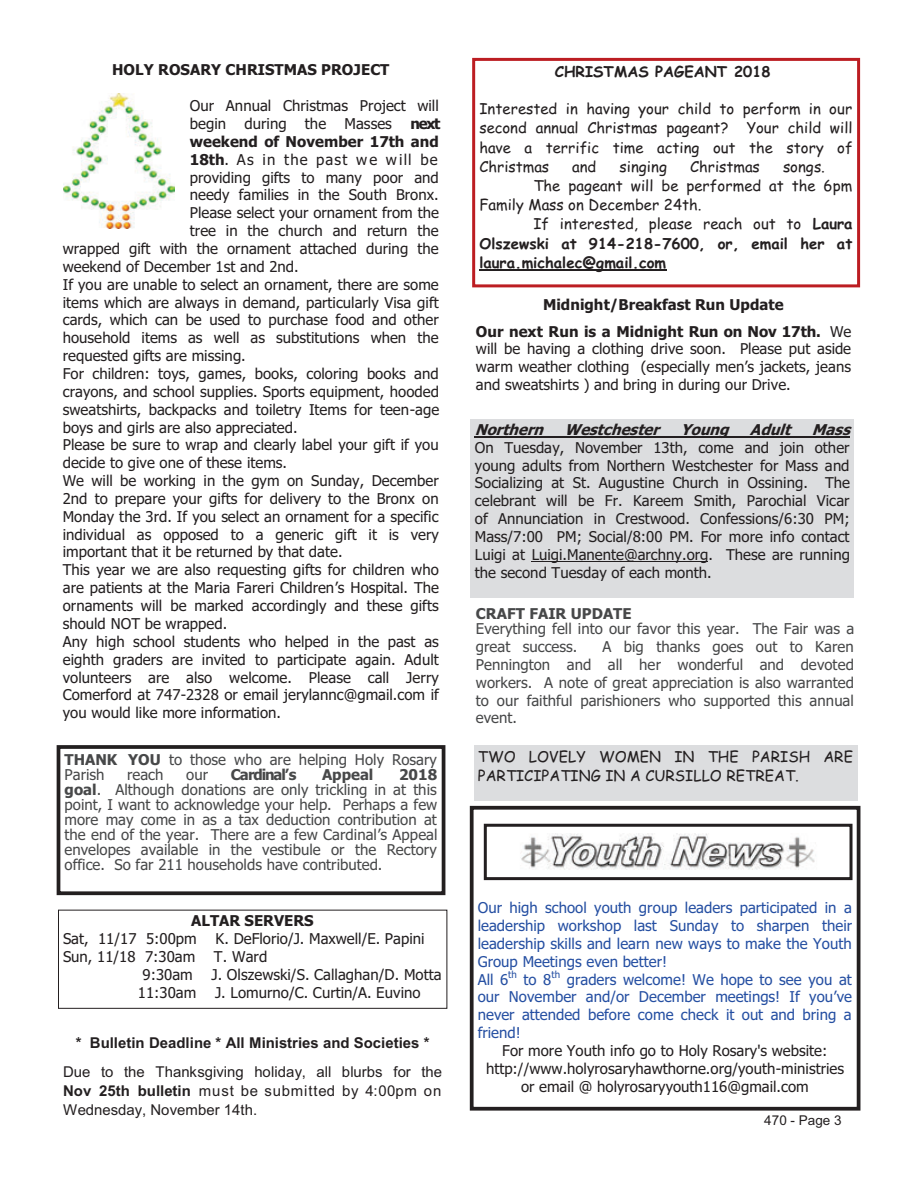
<style>
.page{position:relative;width:918px;height:1188px;background:#fff}
.page>*{position:absolute;margin:0;border:0;box-sizing:border-box;transform-origin:0 0}
.t1{font:15px/17.9px "Tahoma";color:#231f20;text-align:justify}
.t2{font:15px/15px "Tahoma";color:#474849}
.t3{font:15px/19.2px "Comic Sans MS";color:#231f20;text-align:justify}
.t4{font:15px/17.9px "Tahoma";color:#254fa2}
.t5{font:700 15px/26.8px "Tahoma";color:#231f20;text-align:center}
.t6{font:15px/19.5px "Arial";letter-spacing:.01em;color:#231f20;text-align:justify}
.t7{font:700 15px "Comic Sans MS";color:#231f20}
.t8{font:700 15px "Arial";color:#231f20}
.t9{font:italic 700 15px "Tahoma";color:#231f20}
.t10{font:15px "Tahoma";letter-spacing:.08em;color:#231f20}
.t11{font:700 15px "Tahoma";color:#474849}
.t12{font:700 15px "Tahoma";letter-spacing:-.075em;color:#474849}
.t13{font:13.5px "Arial";letter-spacing:.005em;color:#231f20}
.s1{font-weight:700}
.s2{font-weight:400}
</style>
<div class="page">
<div style="left:58px;top:910px;width:389px;height:99px;border:1px solid #231f20"></div>
<div style="left:470px;top:806px;width:390px;height:305px;border:4px solid #231f20"></div>
<img style="left:521px;top:833px;width:294px;height:37px">
<div style="left:484px;top:824px;width:369px;height:56px;border:3px solid #231f20"></div>
<div style="left:471px;top:419px;width:383px;height:178px;background:#dcdddf"></div>
<hr style="left:475px;top:436px;width:375px;height:1px;background:#231f20">
<hr style="left:532px;top:561px;width:176px;height:1px;background:#231f20">
<div style="left:472px;top:58px;width:388px;height:229px;border:3px solid #bc1d22"></div>
<hr style="left:479px;top:270px;width:187px;height:1px;background:#231f20">
<div style="left:474px;top:746px;width:383px;height:55px;background:#dcdddf"></div>
<img style="left:64px;top:93px;width:110px;height:135px">
<div style="left:57px;top:745px;width:388px;height:150px;border:4px solid #231f20"></div>
<p class="t5" style="left:112px;top:58px;width:279px">HOLY ROSARY CHRISTMAS PROJECT</p>
<p class="t1" style="left:190px;top:98px;width:250px">Our Annual Christmas Project will</p>
<p class="t1" style="left:190px;top:116px;width:252px">begin during the Masses <span class="s1">next</span></p>
<p class="t5" style="left:190px;top:129px;width:250px">weekend of November 17th and</p>
<p class="t10" style="left:190px;top:153px;width:249px"><span class="s1">18th</span>. As in the past we will be</p>
<p class="t1" style="left:190px;top:169px;width:250px">providing gifts to many poor and</p>
<p class="t1" style="left:190px;top:187px;width:250px">needy families in the South Bronx.</p>
<p class="t1" style="left:190px;top:205px;width:250px">Please select your ornament from the</p>
<p class="t1" style="left:190px;top:223px;width:250px">tree in the church and return the</p>
<p class="t1" style="left:63px;top:241px;width:377px">wrapped gift with the ornament attached during the</p>
<p class="t1" style="left:63px;top:259px;width:237px">weekend of December 1st and 2nd.</p>
<p class="t1" style="left:63px;top:277px;width:378px">If you are unable to select an ornament, there are some</p>
<p class="t1" style="left:63px;top:294px;width:377px">items which are always in demand, particularly Visa gift</p>
<p class="t1" style="left:63px;top:312px;width:378px">cards, which can be used to purchase food and other</p>
<p class="t1" style="left:63px;top:330px;width:377px">household items as well as substitutions when the</p>
<p class="t1" style="left:63px;top:348px;width:185px">requested gifts are missing.</p>
<p class="t1" style="left:63px;top:366px;width:378px">For children: toys, games, books, coloring books and</p>
<p class="t1" style="left:63px;top:384px;width:378px">crayons, and school supplies. Sports equipment, hooded</p>
<p class="t1" style="left:63px;top:402px;width:378px">sweatshirts, backpacks and toiletry Items for teen-age</p>
<p class="t1" style="left:63px;top:419px;width:236px">boys and girls are also appreciated.</p>
<p class="t1" style="left:63px;top:437px;width:377px">Please be sure to wrap and clearly label your gift if you</p>
<p class="t1" style="left:63px;top:455px;width:226px">decide to give one of these items.</p>
<p class="t1" style="left:63px;top:473px;width:377px">We will be working in the gym on Sunday, December</p>
<p class="t1" style="left:63px;top:491px;width:377px">2nd to prepare your gifts for delivery to the Bronx on</p>
<p class="t1" style="left:63px;top:509px;width:377px">Monday the 3rd. If you select an ornament for a specific</p>
<p class="t1" style="left:63px;top:527px;width:378px">individual as opposed to a generic gift it is very</p>
<p class="t1" style="left:63px;top:544px;width:281px">important that it be returned by that date.</p>
<p class="t1" style="left:63px;top:562px;width:378px">This year we are also requesting gifts for children who</p>
<p class="t1" style="left:63px;top:580px;width:378px">are patients at the Maria Fareri Children’s Hospital. The</p>
<p class="t1" style="left:63px;top:598px;width:377px">ornaments will be marked accordingly and these gifts</p>
<p class="t1" style="left:63px;top:616px;width:166px">should NOT be wrapped.</p>
<p class="t1" style="left:63px;top:634px;width:378px">Any high school students who helped in the past as</p>
<p class="t1" style="left:63px;top:652px;width:378px">eighth graders are invited to participate again. Adult</p>
<p class="t1" style="left:63px;top:670px;width:378px">volunteers are also welcome. Please call Jerry</p>
<p class="t1" style="left:63px;top:687px;width:378px">Comerford at 747-2328 or email jerylannc@gmail.com if</p>
<p class="t1" style="left:63px;top:705px;width:220px">you would like more information.</p>
<p class="t2" style="left:65px;top:753px;width:374px"><span class="s1">THANK YOU</span> to those who are helping Holy Rosary<br>Parish</p>
<p class="t2" style="left:127px;top:768px;width:38px">reach</p>
<p class="t2" style="left:186px;top:768px;width:23px">our</p>
<p class="t12" style="left:231px;top:768px;width:67px">Cardinal’s</p>
<p class="t11" style="left:322px;top:768px;width:53px">Appeal</p>
<p class="t2" style="left:65px;top:768px;width:374px;text-align:justify;text-indent:334px"><span class="s1">2018 goal</span>. Although donations are only trickling in at this point, I want to acknowledge your help. Perhaps a few more may come in as a tax deduction contribution at the end of the year. There are a few Cardinal’s Appeal envelopes available in the vestibule or the Rectory office. So far 211 households have contributed.</p>
<p class="t5" style="left:191px;top:909px;width:124px">ALTAR SERVERS</p>
<p class="t1" style="left:63px;top:931px;width:135px">Sat, 11/17 5:00pm</p>
<p class="t1" style="left:215px;top:931px;width:211px">K. DeFlorio/J. Maxwell/E. Papini</p>
<p class="t1" style="left:63px;top:949px;width:134px">Sun, 11/18 7:30am</p>
<p class="t1" style="left:214px;top:949px;width:55px">T. Ward</p>
<p class="t1" style="left:143px;top:967px;width:52px">9:30am</p>
<p class="t1" style="left:212px;top:967px;width:232px">J. Olszewski/S. Callaghan/D. Motta</p>
<p class="t1" style="left:138px;top:985px;width:60px">11:30am</p>
<p class="t1" style="left:215px;top:985px;width:207px">J. Lomurno/C. Curtin/A. Euvino</p>
<p class="t8" style="left:76px;top:1037px;width:355px">* Bulletin Deadline * All Ministries and Societies *</p>
<p class="t6" style="left:63px;top:1063px;width:380px">Due to the Thanksgiving holiday, all blurbs for the <span class="s1">Nov 25th bulletin</span> must be submitted by 4:00pm on Wednesday, November 14th.</p>
<p class="t7" style="left:555px;top:65px;width:217px">CHRISTMAS PAGEANT 2018</p>
<p class="t3" style="left:479px;top:101px;width:375px">Interested in having your child to perform in our second annual Christmas pageant? Your child will have a terrific time acting out the story of Christmas</p>
<p class="t3" style="left:572px;top:158px;width:26px">and</p>
<p class="t3" style="left:620px;top:158px;width:49px">singing</p>
<p class="t3" style="left:690px;top:158px;width:71px">Christmas</p>
<p class="t3" style="left:783px;top:158px;width:43px">songs.</p>
<p class="t3" style="left:533px;top:178px;width:320px">The pageant will be performed at the 6pm</p>
<p class="t3" style="left:479px;top:197px;width:224px">Family Mass on December 24th.</p>
<p class="t3" style="left:533px;top:216px;width:321px">If interested, please reach out to <span class="s1">Laura</span></p>
<p class="t7" style="left:479px;top:237px;width:375px">Olszewski at 914-218-7600, or, email her at</p>
<p class="t7" style="left:479px;top:256px;width:188px">laura.michalec@gmail.com</p>
<p class="t5" style="left:476px;top:292px;width:377px">Midnight/Breakfast Run Update<br>Our next Run is a Midnight Run on Nov 17th. <span class="s2">We</span></p>
<p class="t1" style="left:476px;top:341px;width:377px">will be having a clothing drive soon. Please put aside warm weather clothing (especially men’s jackets, jeans and sweatshirts ) and bring in during our Drive.</p>
<p class="t9" style="left:475px;top:424px;width:381px">Northern Westchester Young Adult Mass</p>
<p class="t1" style="left:475px;top:440px;width:377px">On Tuesday, November 13th, come and join other young adults from Northern Westchester for Mass and Socializing at St. Augustine Church in Ossining. The celebrant will be Fr. Kareem Smith, Parochial Vicar of Annunciation in Crestwood. Confessions/6:30 PM; Mass/7:00 PM; Social/8:00 PM. For more info contact Luigi at Luigi.Manente@archny.org. These are running the second Tuesday of each month.</p>
<p class="t11" style="left:476px;top:608px;width:157px">CRAFT FAIR UPDATE</p>
<p class="t2" style="left:476px;top:621px;width:380px;line-height:17.9px">Everything fell into our favor this year. The Fair was a great success.</p>
<p class="t2" style="left:476px;top:639px;width:379px;line-height:17.9px;text-align:justify;text-indent:127px">A big thanks goes out to Karen Pennington and all her wonderful and devoted workers. A note of great appreciation is also warranted to our faithful parishioners who supported this annual event.</p>
<p class="t3" style="left:478px;top:749px;width:377px">TWO LOVELY WOMEN IN THE PARISH ARE<br>PARTICIPATING IN A CURSILLO RETREAT.</p>
<p class="t4" style="left:478px;top:900px;width:376px">Our high school youth group leaders participated in a leadership workshop last Sunday to sharpen their leadership skills and learn new ways to make the Youth Group Meetings even better!<br>All 6<sup>th</sup> to 8<sup>th</sup> graders welcome! We hope to see you at our November and/or December meetings! If you’ve never attended before come check it out and bring a friend!</p>
<p class="t1" style="left:486px;top:1043px;width:360px;text-align:center">For more Youth info go to Holy Rosary's website: http://www.holyrosaryhawthorne.org/youth-ministries or email @ holyrosaryyouth116@gmail.com</p>
<p class="t13" style="left:764px;top:1115px;width:79px">470 - Page 3</p>
</div>
